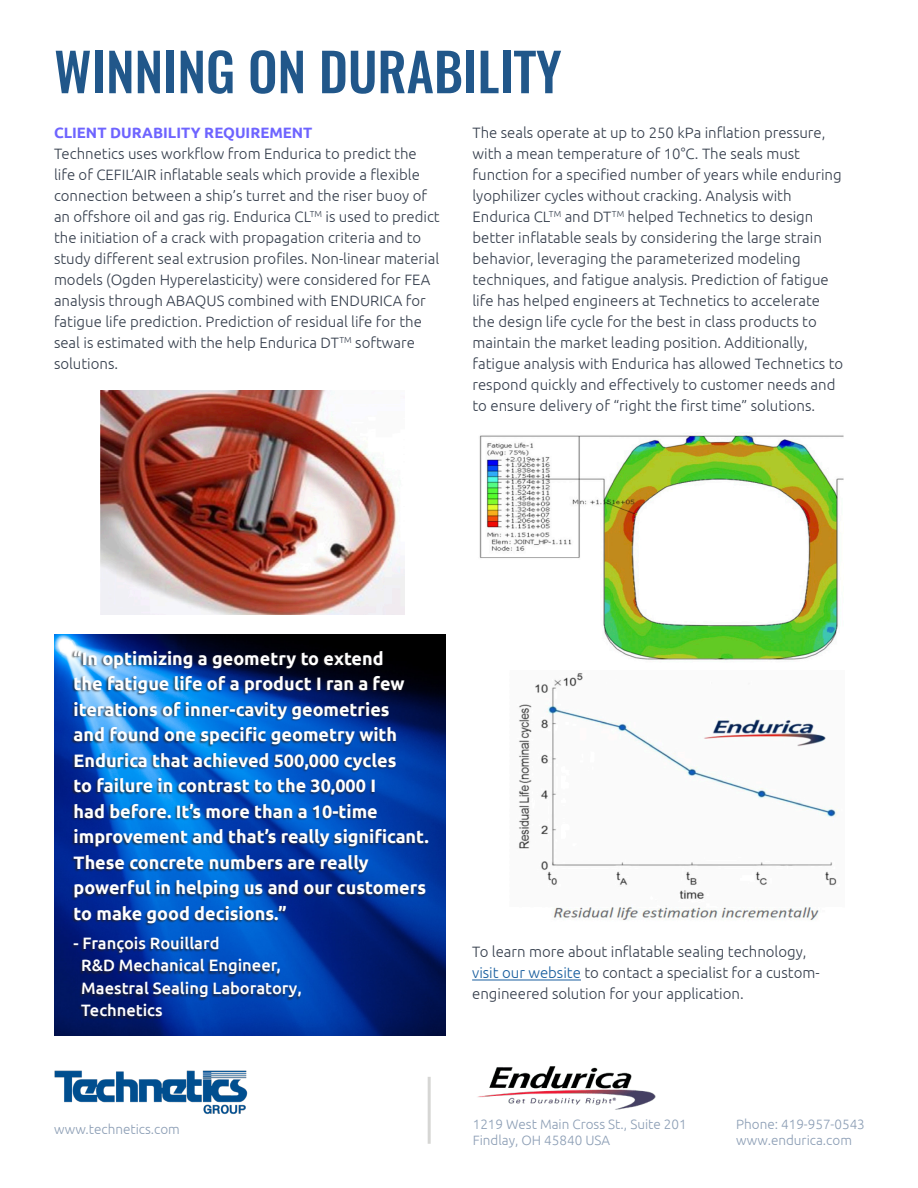
<style>
.page{position:relative;width:918px;height:1188px;background:#fff}
.page>*{position:absolute;margin:0;border:0;box-sizing:border-box;transform-origin:0 0}
.Heading{font:500 52.5px "Oswald";color:#21578a}
.Caption_1{font:700 18px/25.5px "Ubuntu";color:#fff}
.Caption_1-2{font:500 16.5px "Ubuntu";color:#fff}
.Caption_1-3{font:300 15px/21px "Ubuntu";color:#363f4d}
.Caption_1-4{font:700 15px "Ubuntu";color:#6e64ff}
.Caption_1-5{font:300 13.5px "Ubuntu";color:#8c9eb5}
.s1{color:#175d9e}
</style>
<div class="page">
<img style="left:54px;top:634px;width:392px;height:402px">
<div style="left:70px;top:650px;width:359px;height:369px;background:#231f20;opacity:.75"></div>
<hr style="left:428px;top:1077px;width:3px;height:67px;background:#d6d6d4">
<img style="left:478px;top:1066px;width:178px;height:44px">
<img style="left:100px;top:390px;width:304px;height:224px">
<hr style="left:472px;top:980px;width:109px;height:1px;background:#175d9e">
<img style="left:479px;top:435px;width:364px;height:225px">
<img style="left:518px;top:673px;width:321px;height:247px">
<img style="left:54px;top:1070px;width:194px;height:44px">
<p class="Heading" style="left:54px;top:35px;width:509px">WINNING ON DURABILITY</p>
<p class="Caption_1-4" style="left:54px;top:123px;width:260px">CLIENT DURABILITY REQUIREMENT</p>
<p class="Caption_1-3" style="left:54px;top:142px;width:387px">Technetics uses workflow from Endurica to predict the life of CEFIL’AIR inflatable seals which provide a flexible connection between a ship’s turret and the riser buoy of an offshore oil and gas rig. Endurica CL<sup>TM</sup> is used to predict the initiation of a crack with propagation criteria and to study different seal extrusion profiles. Non-linear material models (Ogden Hyperelasticity) were considered for FEA analysis through ABAQUS combined with ENDURICA for fatigue life prediction. Prediction of residual life for the seal is estimated with the help Endurica DT<sup>TM</sup> software solutions.</p>
<p class="Caption_1-3" style="left:472px;top:121px;width:372px">The seals operate at up to 250 kPa inflation pressure, with a mean temperature of 10°C. The seals must function for a specified number of years while enduring lyophilizer cycles without cracking. Analysis with Endurica CL<sup>TM</sup> and DT<sup>TM</sup> helped Technetics to design better inflatable seals by considering the large strain behavior, leveraging the parameterized modeling techniques, and fatigue analysis. Prediction of fatigue life has helped engineers at Technetics to accelerate the design life cycle for the best in class products to maintain the market leading position. Additionally, fatigue analysis with Endurica has allowed Technetics to respond quickly and effectively to customer needs and to ensure delivery of “right the first time” solutions.</p>
<p class="Caption_1" style="left:74px;top:645px;width:357px">“In optimizing a geometry to extend<br>the fatigue life of a product I ran a few iterations of inner-cavity geometries<br>and found one specific geometry with Endurica that achieved 500,000 cycles<br>to failure in contrast to the 30,000 I<br>had before. It’s more than a 10-time improvement and that’s really significant.<br>These concrete numbers are really powerful in helping us and our customers to make good decisions.”</p>
<p class="Caption_1-2" style="left:74px;top:933px;width:147px">- François Rouillard</p>
<p class="Caption_1-2" style="left:81px;top:955px;width:201px">R&amp;D Mechanical Engineer,</p>
<p class="Caption_1-2" style="left:81px;top:978px;width:222px">Maestral Sealing Laboratory,</p>
<p class="Caption_1-2" style="left:81px;top:1000px;width:83px">Technetics</p>
<p class="Caption_1-3" style="left:472px;top:941px;width:349px">To learn more about inflatable sealing technology, <span class="s1">visit our website</span> to contact a specialist for a custom&shy;engineered solution for your application.</p>
<p class="Caption_1-5" style="left:54px;top:1121px;width:127px">www.technetics.com</p>
<p class="Caption_1-5" style="left:473px;top:1116px;width:216px">1219 West Main Cross St., Suite 201</p>
<p class="Caption_1-5" style="left:473px;top:1132px;width:139px">Findlay, OH 45840 USA</p>
<p class="Caption_1-5" style="left:736px;top:1116px;width:130px">Phone: 419-957-0543</p>
<p class="Caption_1-5" style="left:736px;top:1132px;width:117px">www.endurica.com</p>
</div>
